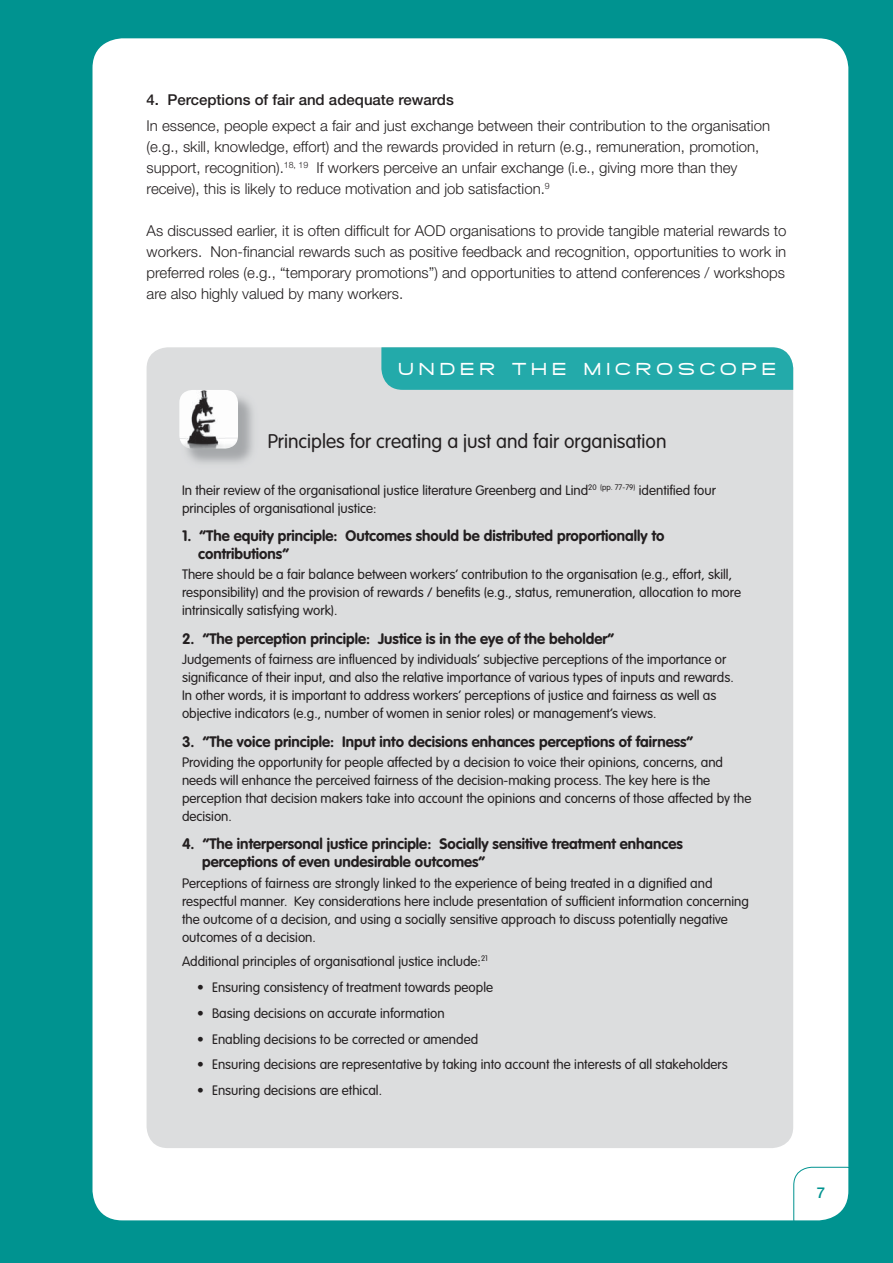
<style>
.page{position:relative;width:893px;height:1263px;background:#fff}
.page>*{position:absolute;margin:0;border:0;box-sizing:border-box;transform-origin:0 0}
.t1{font:300 19.5px "VAG Rounded";color:#231f20}
.t2{font:500 18px "SF Grandezza";letter-spacing:.25em;color:#fff}
.t3{font:300 15px/21px "Helvetica Neue";color:#231f20}
.t4{font:700 15px/18px "VAG Rounded";color:#231f20}
.t5{font:500 15px "Helvetica Neue";color:#231f20}
.t6{font:500 15px "Helvetica Neue";color:#009390}
.t7{font:300 13.5px/18px "VAG Rounded";color:#231f20}
</style>
<div class="page">
<div style="left:0;top:0;width:892px;height:1263px;background:#009390"></div>
<div style="left:92px;top:38px;width:756px;height:1182px;background:#fff;border-radius:30px"></div>
<div style="left:793px;top:1167px;width:71px;height:71px;border:1px solid #009390;border-radius:18px"></div>
<div style="left:146px;top:347px;width:647px;height:801px;background:#dcddde;border-radius:21px"></div>
<div style="left:381px;top:347px;width:412px;height:43px;background:#23aaaa"></div>
<img style="left:186px;top:391px;width:67px;height:72px">
<img style="left:179px;top:390px;width:59px;height:59px;border-radius:13px">
<p class="t5" style="left:146px;top:95px;width:309px">4. Perceptions of fair and adequate rewards</p>
<p class="t3" style="left:146px;top:116px;width:625px">In essence, people expect a fair and just exchange between their contribution to the organisation (e.g., skill, knowledge, effort) and the rewards provided in return (e.g., remuneration, promotion, support, recognition).<sup>18,</sup> <sup>19</sup> If workers perceive an unfair exchange (i.e., giving more than they receive), this is likely to reduce motivation and job satisfaction.<sup>9</sup></p>
<p class="t3" style="left:146px;top:221px;width:641px;text-align:justify">As discussed earlier, it is often difficult for AOD organisations to provide tangible material rewards to workers. Non-financial rewards such as positive feedback and recognition, opportunities to work in preferred roles (e.g., “temporary promotions”) and opportunities to attend conferences / workshops are also highly valued by many workers.</p>
<h2 class="t2" style="left:398px;top:363px;width:380px">UNDER THE MICROSCOPE</h2>
<h1 class="t1" style="left:268px;top:433px;width:400px">Principles for creating a just and fair organisation</h1>
<p class="t7" style="left:182px;top:482px;width:535px">In their review of the organisational justice literature Greenberg and Lind<sup>20</sup> <sup>(pp.</sup> <sup>77-79)</sup> identified four principles of organisational justice:</p>
<p class="t4" style="left:198px;top:528px;width:468px;text-indent:-16px">1. “The equity principle: Outcomes should be distributed proportionally to contributions”</p>
<p class="t7" style="left:182px;top:567px;width:560px">There should be a fair balance between workers’ contribution to the organisation (e.g., effort, skill, responsibility) and the provision of rewards / benefits (e.g., status, remuneration, allocation to more intrinsically satisfying work).</p>
<p class="t4" style="left:182px;top:631px;width:433px">2. “The perception principle: Justice is in the eye of the beholder”</p>
<p class="t7" style="left:182px;top:651px;width:553px">Judgements of fairness are influenced by individuals’ subjective perceptions of the importance or significance of their input, and also the relative importance of various types of inputs and rewards.<br>In other words, it is important to address workers’ perceptions of justice and fairness as well as objective indicators (e.g., number of women in senior roles) or management’s views.</p>
<p class="t4" style="left:182px;top:734px;width:512px">3. “The voice principle: Input into decisions enhances perceptions of fairness”</p>
<p class="t7" style="left:182px;top:754px;width:571px">Providing the opportunity for people affected by a decision to voice their opinions, concerns, and needs will enhance the perceived fairness of the decision-making process. The key here is the perception that decision makers take into account the opinions and concerns of those affected by the decision.</p>
<p class="t4" style="left:202px;top:836px;width:482px;text-indent:-20px">4. “The interpersonal justice principle: Socially sensitive treatment enhances perceptions of even undesirable outcomes”</p>
<p class="t7" style="left:182px;top:875px;width:568px">Perceptions of fairness are strongly linked to the experience of being treated in a dignified and respectful manner. Key considerations here include presentation of sufficient information concerning the outcome of a decision, and using a socially sensitive approach to discuss potentially negative outcomes of a decision.</p>
<p class="t7" style="left:182px;top:953px;width:307px">Additional principles of organisational justice include:<sup>21</sup></p>
<p class="t7" style="left:197px;top:979px;width:297px">• Ensuring consistency of treatment towards people</p>
<p class="t7" style="left:197px;top:1005px;width:249px">• Basing decisions on accurate information</p>
<p class="t7" style="left:197px;top:1031px;width:283px">• Enabling decisions to be corrected or amended</p>
<p class="t7" style="left:197px;top:1057px;width:532px">• Ensuring decisions are representative by taking into account the interests of all stakeholders</p>
<p class="t7" style="left:197px;top:1083px;width:186px">• Ensuring decisions are ethical.</p>
<p class="t6" style="left:816px;top:1187px;width:10px">7</p>
</div>
